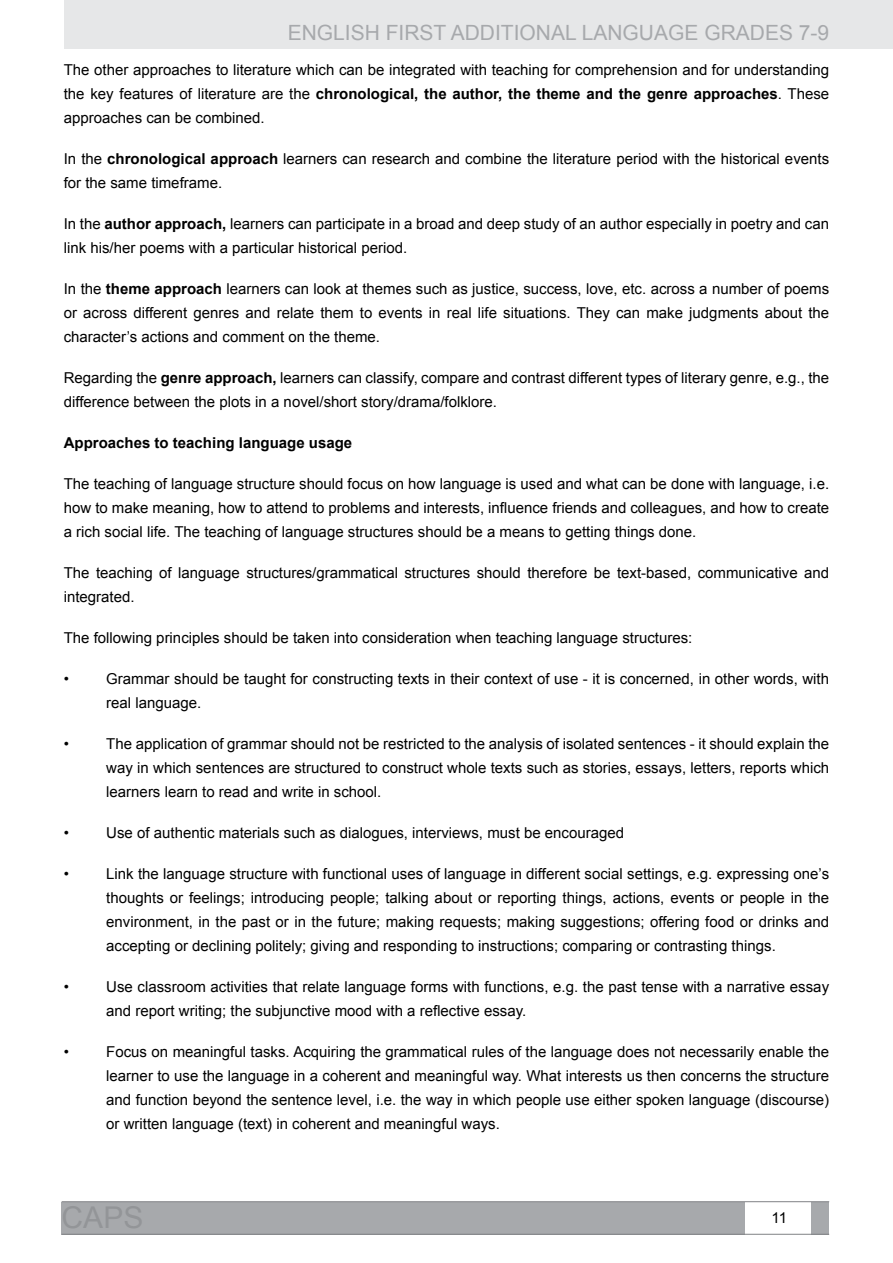
<style>
.page{position:relative;width:893px;height:1263px;background:#fff}
.page>*{position:absolute;margin:0;border:0;box-sizing:border-box;transform-origin:0 0}
.t1{font:21px "Arial";color:#a7a9ac}
.t2{font:15px/24px "Arial";color:#000;text-align:justify}
.t3{font:700 15px "Arial";color:#000}
.s1{font-weight:700}
</style>
<div class="page">
<div style="left:64px;top:0;width:829px;height:49px;background:#e6e7e8"></div>
<div style="left:62px;top:1202px;width:683px;height:32px;background:#a7a9ac"></div>
<div style="left:812px;top:1202px;width:17px;height:32px;background:#a7a9ac"></div>
<hr style="left:62px;top:1234px;width:767px;height:1px;background:#808285">
<hr style="left:62px;top:1201px;width:767px;height:1px;background:#808285">
<h1 class="t1" style="left:288px;top:19px;width:543px">ENGLISH FIRST ADDITIONAL LANGUAGE GRADES 7-9</h1>
<p class="t2" style="left:64px;top:58px;width:767px">The other approaches to literature which can be integrated with teaching for comprehension and for understanding the key features of literature are the <span class="s1">chronological, the author, the theme and the genre approaches</span>. These approaches can be combined.</p>
<p class="t2" style="left:64px;top:147px;width:767px">In the <span class="s1">chronological approach</span> learners can research and combine the literature period with the historical events for the same timeframe.</p>
<p class="t2" style="left:64px;top:212px;width:767px">In the <span class="s1">author approach,</span> learners can participate in a broad and deep study of an author especially in poetry and can link his/her poems with a particular historical period.</p>
<p class="t2" style="left:64px;top:277px;width:767px">In the <span class="s1">theme approach</span> learners can look at themes such as justice, success, love, etc. across a number of poems or across different genres and relate them to events in real life situations. They can make judgments about the character’s actions and comment on the theme.</p>
<p class="t2" style="left:64px;top:366px;width:767px">Regarding the <span class="s1">genre approach,</span> learners can classify, compare and contrast different types of literary genre, e.g., the difference between the plots in a novel/short story/drama/folklore.</p>
<p class="t3" style="left:64px;top:432px;width:290px">Approaches to teaching language usage</p>
<p class="t2" style="left:64px;top:472px;width:767px">The teaching of language structure should focus on how language is used and what can be done with language, i.e. how to make meaning, how to attend to problems and interests, influence friends and colleagues, and how to create a rich social life. The teaching of language structures should be a means to getting things done.</p>
<p class="t2" style="left:64px;top:561px;width:767px">The teaching of language structures/grammatical structures should therefore be text-based, communicative and integrated.</p>
<p class="t2" style="left:64px;top:626px;width:630px">The following principles should be taken into consideration when teaching language structures:</p>
<p class="t2" style="left:64px;top:667px;width:7px">•</p>
<p class="t2" style="left:106px;top:667px;width:724px">Grammar should be taught for constructing texts in their context of use - it is concerned, in other words, with real language.</p>
<p class="t2" style="left:64px;top:732px;width:7px">•</p>
<p class="t2" style="left:106px;top:732px;width:724px">The application of grammar should not be restricted to the analysis of isolated sentences - it should explain the way in which sentences are structured to construct whole texts such as stories, essays, letters, reports which learners learn to read and write in school.</p>
<p class="t2" style="left:64px;top:821px;width:7px">•</p>
<p class="t2" style="left:106px;top:821px;width:519px">Use of authentic materials such as dialogues, interviews, must be encouraged</p>
<p class="t2" style="left:64px;top:862px;width:7px">•</p>
<p class="t2" style="left:106px;top:862px;width:724px">Link the language structure with functional uses of language in different social settings, e.g. expressing one’s thoughts or feelings; introducing people; talking about or reporting things, actions, events or people in the environment, in the past or in the future; making requests; making suggestions; offering food or drinks and accepting or declining politely; giving and responding to instructions; comparing or contrasting things.</p>
<p class="t2" style="left:64px;top:975px;width:7px">•</p>
<p class="t2" style="left:106px;top:975px;width:724px">U se classroom activities that relate language forms with functions, e.g. the past tense with a narrative essay and report writing; the subjunctive mood with a reflective essay.</p>
<p class="t2" style="left:64px;top:1040px;width:7px">•</p>
<p class="t2" style="left:106px;top:1040px;width:724px">Focus on meaningful tasks. Acquiring the grammatical rules of the language does not necessarily enable the learner to use the language in a coherent and meaningful way. What interests us then concerns the structure and function beyond the sentence level, i.e. the way in which people use either spoken language (discourse) or written language (text) in coherent and meaningful ways.</p>
<p class="t2" style="left:771px;top:1206px;width:17px">11</p>
</div>
